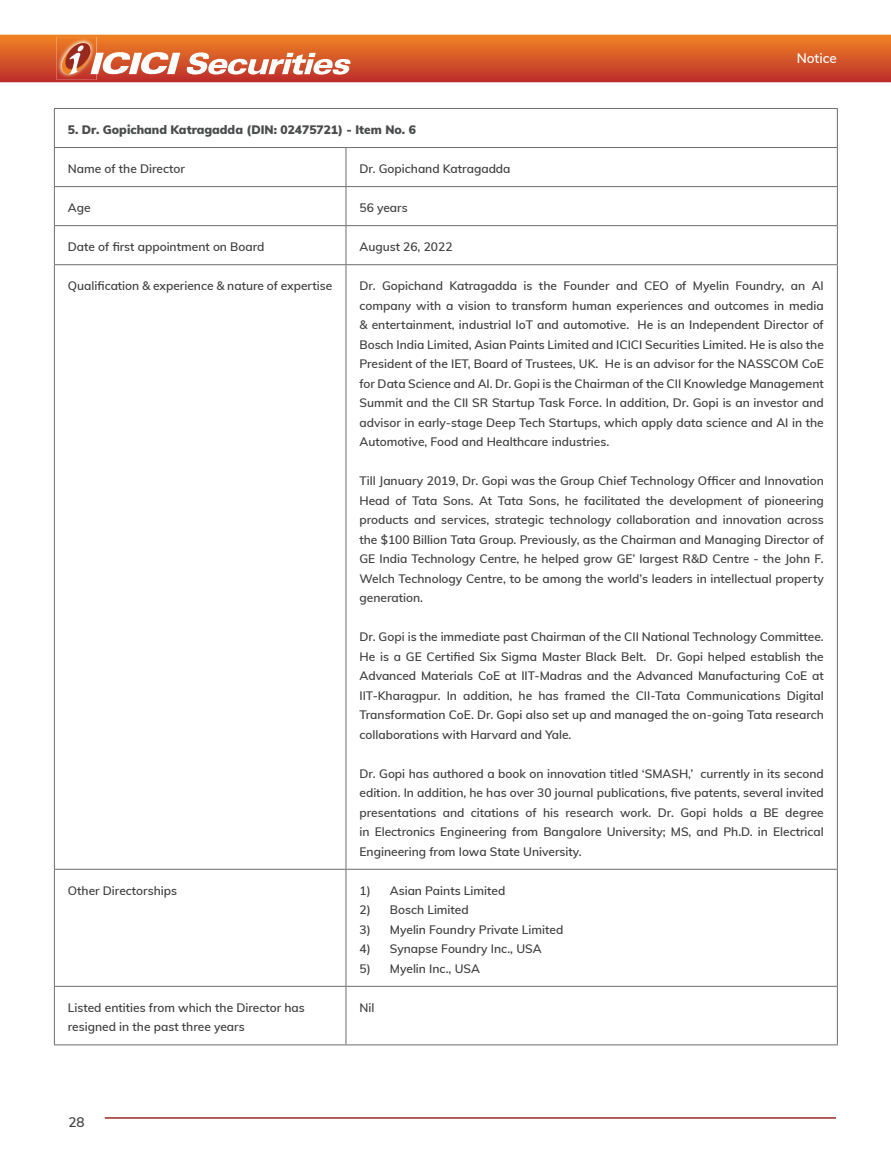
<style>
.page{position:relative;width:891px;height:1161px;background:#fff}
.page>*{position:absolute;margin:0;border:0;box-sizing:border-box;transform-origin:0 0}
.t1{font:600 13.5px "Mulish";color:#fff}
.t2{font:600 13.5px "Mulish";color:#3e3e3f}
.Table_Body{font:600 12px/19.5px "Mulish";color:#3e3e3f;text-align:justify}
.Table_Bold{font:900 12px "Mulish";color:#4b4c4d}
</style>
<div class="page">
<svg style="left:0;top:35px;width:891px;height:47px;background:#d65927"></svg>
<img style="left:57px;top:37px;width:39px;height:43px">
<svg style="left:186px;top:52px;width:165px;height:23px"></svg>
<svg style="left:60px;top:41px;width:120px;height:35px"></svg>
<hr style="left:105px;top:1117px;width:731px;height:2px;background:#99281f">
<hr style="left:54px;top:108px;width:292px;height:1px;background:#6c6d70">
<hr style="left:54px;top:109px;width:1px;height:38px;background:#6c6d70">
<hr style="left:346px;top:108px;width:492px;height:1px;background:#6c6d70">
<hr style="left:837px;top:109px;width:1px;height:38px;background:#6c6d70">
<hr style="left:54px;top:147px;width:292px;height:1px;background:#6c6d70">
<hr style="left:54px;top:148px;width:1px;height:38px;background:#6c6d70">
<hr style="left:346px;top:147px;width:492px;height:1px;background:#6c6d70">
<hr style="left:346px;top:148px;width:1px;height:38px;background:#6c6d70">
<hr style="left:837px;top:148px;width:1px;height:38px;background:#6c6d70">
<hr style="left:54px;top:186px;width:292px;height:1px;background:#6c6d70">
<hr style="left:54px;top:187px;width:1px;height:38px;background:#6c6d70">
<hr style="left:346px;top:186px;width:492px;height:1px;background:#6c6d70">
<hr style="left:346px;top:187px;width:1px;height:38px;background:#6c6d70">
<hr style="left:837px;top:187px;width:1px;height:38px;background:#6c6d70">
<hr style="left:54px;top:225px;width:292px;height:1px;background:#6c6d70">
<hr style="left:54px;top:226px;width:1px;height:38px;background:#6c6d70">
<hr style="left:346px;top:225px;width:492px;height:1px;background:#6c6d70">
<hr style="left:346px;top:226px;width:1px;height:38px;background:#6c6d70">
<hr style="left:837px;top:226px;width:1px;height:38px;background:#6c6d70">
<hr style="left:54px;top:264px;width:292px;height:1px;background:#6c6d70">
<hr style="left:54px;top:265px;width:1px;height:604px;background:#6c6d70">
<hr style="left:346px;top:264px;width:492px;height:1px;background:#6c6d70">
<hr style="left:346px;top:265px;width:1px;height:604px;background:#6c6d70">
<hr style="left:837px;top:265px;width:1px;height:604px;background:#6c6d70">
<hr style="left:54px;top:869px;width:292px;height:1px;background:#6c6d70">
<hr style="left:54px;top:870px;width:1px;height:116px;background:#6c6d70">
<hr style="left:346px;top:869px;width:492px;height:1px;background:#6c6d70">
<hr style="left:346px;top:870px;width:1px;height:116px;background:#6c6d70">
<hr style="left:837px;top:870px;width:1px;height:116px;background:#6c6d70">
<hr style="left:54px;top:986px;width:292px;height:1px;background:#6c6d70">
<hr style="left:54px;top:987px;width:1px;height:58px;background:#6c6d70">
<hr style="left:346px;top:986px;width:492px;height:1px;background:#6c6d70">
<hr style="left:346px;top:987px;width:1px;height:58px;background:#6c6d70">
<hr style="left:837px;top:987px;width:1px;height:58px;background:#6c6d70">
<hr style="left:54px;top:1045px;width:292px;height:1px;background:#6c6d70">
<hr style="left:346px;top:1045px;width:492px;height:1px;background:#6c6d70">
<p class="t1" style="left:797px;top:48px;width:42px">Notice</p>
<p class="Table_Bold" style="left:68px;top:121px;width:350px">5. Dr. Gopichand Katragadda (DIN: 02475721) - Item No. 6</p>
<p class="Table_Body" style="left:68px;top:158px;width:119px">Name of the Director</p>
<p class="Table_Body" style="left:359px;top:158px;width:153px">Dr. Gopichand Katragadda</p>
<p class="Table_Body" style="left:68px;top:198px;width:24px">Age</p>
<p class="Table_Body" style="left:359px;top:198px;width:50px">56 years</p>
<p class="Table_Body" style="left:68px;top:237px;width:198px">Date of first appointment on Board</p>
<p class="Table_Body" style="left:359px;top:237px;width:95px">August 26, 2022</p>
<p class="Table_Body" style="left:68px;top:276px;width:266px">Qualification &amp; experience &amp; nature of expertise</p>
<p class="Table_Body" style="left:359px;top:276px;width:466px">Dr. Gopichand Katragadda is the Founder and CEO of Myelin Foundry, an AI company with a vision to transform human experiences and outcomes in media &amp; entertainment, industrial IoT and automotive. He is an Independent Director of Bosch India Limited, Asian Paints Limited and ICICI Securities Limited. He is also the President of the IET, Board of Trustees, UK. He is an advisor for the NASSCOM CoE for Data Science and AI. Dr. Gopi is the Chairman of the CII Knowledge Management Summit and the CII SR Startup Task Force. In addition, Dr. Gopi is an investor and advisor in early-stage Deep Tech Startups, which apply data science and AI in the Automotive, Food and Healthcare industries.</p>
<p class="Table_Body" style="left:359px;top:471px;width:466px">Till January 2019, Dr. Gopi was the Group Chief Technology Officer and Innovation Head of Tata Sons. At Tata Sons, he facilitated the development of pioneering products and services, strategic technology collaboration and innovation across the $100 Billion Tata Group. Previously, as the Chairman and Managing Director of GE India Technology Centre, he helped grow GE’ largest R&amp;D Centre - the John F.<br>Welch Technology Centre, to be among the world’s leaders in intellectual property generation.</p>
<p class="Table_Body" style="left:359px;top:627px;width:466px">Dr. Gopi is the immediate past Chairman of the CII National Technology Committee.<br>He is a GE Certified Six Sigma Master Black Belt. Dr. Gopi helped establish the Advanced Materials CoE at IIT-Madras and the Advanced Manufacturing CoE at IIT-Kharagpur. In addition, he has framed the CII-Tata Communications Digital Transformation CoE. Dr. Gopi also set up and managed the on-going Tata research collaborations with Harvard and Yale.</p>
<p class="Table_Body" style="left:359px;top:763px;width:466px">Dr. Gopi has authored a book on innovation titled ‘SMASH,’ currently in its second edition. In addition, he has over 30 journal publications, five patents, several invited presentations and citations of his research work. Dr. Gopi holds a BE degree in Electronics Engineering from Bangalore University; MS, and Ph.D. in Electrical Engineering from Iowa State University.</p>
<p class="Table_Body" style="left:68px;top:880px;width:111px">Other Directorships</p>
<p class="Table_Body" style="left:359px;top:880px;width:147px">1) Asian Paints Limited</p>
<p class="Table_Body" style="left:359px;top:900px;width:111px">2) Bosch Limited</p>
<p class="Table_Body" style="left:359px;top:919px;width:205px">3) Myelin Foundry Private Limited</p>
<p class="Table_Body" style="left:359px;top:939px;width:184px">4) Synapse Foundry Inc., USA</p>
<p class="Table_Body" style="left:359px;top:958px;width:122px">5) Myelin Inc., USA</p>
<p class="Table_Body" style="left:68px;top:997px;width:238px">Listed entities from which the Director has resigned in the past three years</p>
<p class="Table_Body" style="left:359px;top:997px;width:16px">Nil</p>
<p class="t2" style="left:68px;top:1112px;width:18px">28</p>
</div>
